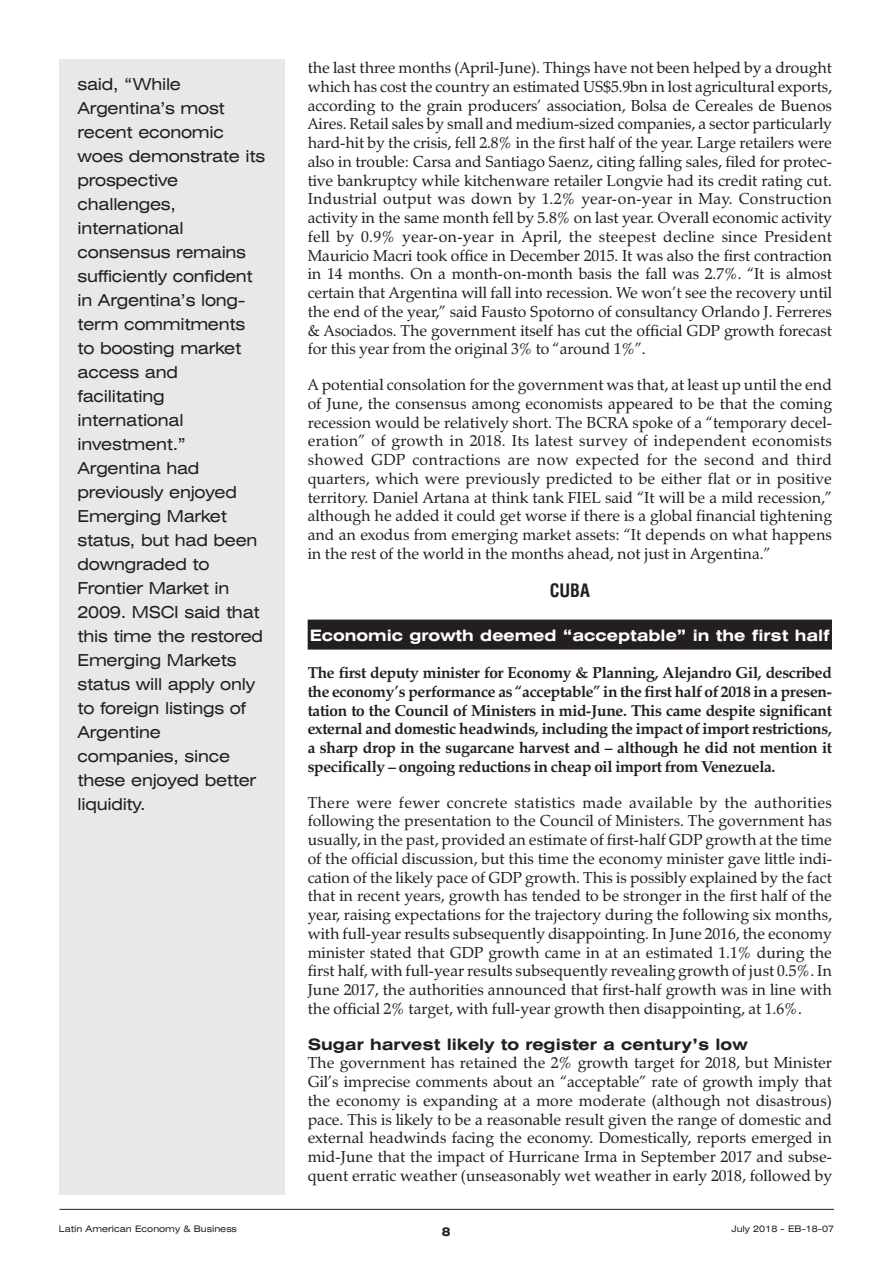
<style>
.page{position:relative;width:893px;height:1263px;background:#fff}
.page>*{position:absolute;margin:0;border:0;box-sizing:border-box;transform-origin:0 0}
.t1{font:700 condensed 18px "Swiss 721 BT";color:#231f20}
.t2{font:expanded 16.5px/24px "Swiss 721 BT";letter-spacing:-.015em;color:#231f20}
.t3{font:15.75px/18.8px "Zapf Calligraphic 801 BT";color:#231f20;text-align:justify}
.t4{font:700 15.75px/18.8px "Zapf Calligraphic 801 BT";letter-spacing:-.02em;color:#231f20;text-align:justify}
.t5{font:700 expanded 15.75px "Swiss 721 BT";color:#fff}
.t6{font:700 expanded 15.75px "Swiss 721 BT";color:#231f20}
.t7{font:700 expanded 12px "Swiss 721 BT";color:#231f20}
.t8{font:expanded 9px "Swiss 721 BT";color:#231f20}
</style>
<div class="page">
<div style="left:308px;top:620px;width:524px;height:30px;background:#231f20"></div>
<div style="left:60px;top:60px;width:225px;height:1135px;background:#e7e8e9"></div>
<hr style="left:60px;top:1209px;width:774px;height:1px;background:#231f20">
<p class="t2" style="left:78px;top:72px;width:189px">said, “While<br>Argentina’s most recent economic woes demonstrate its prospective challenges, international consensus remains sufficiently confident in Argentina’s long&shy;term commitments to boosting market access and facilitating international investment.”<br>Argentina had previously enjoyed<br>Emerging Market status, but had been downgraded to<br>Frontier Market in<br>2009. MSCI said that this time the restored<br>Emerging Markets status will apply only to foreign listings of<br>Argentine companies, since these enjoyed better liquidity.</p>
<p class="t3" style="left:308px;top:58px;width:526px">the last three months (April-June). Things have not been helped by a drought which has cost the country an estimated US$5.9bn in lost agricultural exports, according to the grain producers’ association, Bolsa de Cereales de Buenos Aires. Retail sales by small and medium-sized companies, a sector particularly hard-hit by the crisis, fell 2.8% in the first half of the year. Large retailers were also in trouble: Carsa and Santiago Saenz, citing falling sales, filed for protec&shy;tive bankruptcy while kitchenware retailer Longvie had its credit rating cut.<br>Industrial output was down by 1.2% year-on-year in May. Construction activity in the same month fell by 5.8% on last year. Overall economic activity fell by 0.9% year-on-year in April, the steepest decline since President Mauricio Macri took office in December 2015. It was also the first contraction in 14 months. On a month-on-month basis the fall was 2.7%. “It is almost certain that Argentina will fall into recession. We won’t see the recovery until the end of the year,” said Fausto Spotorno of consultancy Orlando J. Ferreres &amp; Asociados. The government itself has cut the official GDP growth forecast for this year from the original 3% to “around 1%”.</p>
<p class="t3" style="left:308px;top:375px;width:526px">A potential consolation for the government was that, at least up until the end of June, the consensus among economists appeared to be that the coming recession would be relatively short. The BCRA spoke of a “temporary decel&shy;eration” of growth in 2018. Its latest survey of independent economists showed GDP contractions are now expected for the second and third quarters, which were previously predicted to be either flat or in positive territory. Daniel Artana at think tank FIEL said “It will be a mild recession,” although he added it could get worse if there is a global financial tightening and an exodus from emerging market assets: “It depends on what happens in the rest of the world in the months ahead, not just in Argentina.”</p>
<p class="t1" style="left:550px;top:580px;width:42px">CUBA</p>
<p class="t5" style="left:310px;top:626px;width:521px">Economic growth deemed “acceptable” in the first half</p>
<p class="t4" style="left:308px;top:663px;width:526px">The first deputy minister for Economy &amp; Planning, Alejandro Gil, described the economy’s performance as “acceptable” in the first half of 2018 in a presen&shy;tation to the Council of Ministers in mid-June. This came despite significant external and domestic headwinds, including the impact of import restrictions, a sharp drop in the sugarcane harvest and – although he did not mention it specifically – ongoing reductions in cheap oil import from Venezuela.</p>
<p class="t3" style="left:308px;top:793px;width:526px">There were fewer concrete statistics made available by the authorities following the presentation to the Council of Ministers. The government has usually, in the past, provided an estimate of first-half GDP growth at the time of the official discussion, but this time the economy minister gave little indi&shy;cation of the likely pace of GDP growth. This is possibly explained by the fact that in recent years, growth has tended to be stronger in the first half of the year, raising expectations for the trajectory during the following six months, with full-year results subsequently disappointing. In June 2016, the economy minister stated that GDP growth came in at an estimated 1.1% during the first half, with full-year results subsequently revealing growth of just 0.5%. In June 2017, the authorities announced that first-half growth was in line with the official 2% target, with full-year growth then disappointing, at 1.6%.</p>
<p class="t6" style="left:308px;top:1035px;width:441px">Sugar harvest likely to register a century’s low</p>
<p class="t3" style="left:308px;top:1053px;width:526px">The government has retained the 2% growth target for 2018, but Minister Gil’s imprecise comments about an “acceptable” rate of growth imply that the economy is expanding at a more moderate (although not disastrous) pace. This is likely to be a reasonable result given the range of domestic and external headwinds facing the economy. Domestically, reports emerged in mid-June that the impact of Hurricane Irma in September 2017 and subse&shy;quent erratic weather (unseasonably wet weather in early 2018, followed by</p>
<p class="t8" style="left:59px;top:1224px;width:180px">Latin American Economy &amp; Business</p>
<p class="t7" style="left:442px;top:1225px;width:10px">8</p>
<p class="t8" style="left:732px;top:1224px;width:104px">July 2018 - EB-18-07</p>
</div>
